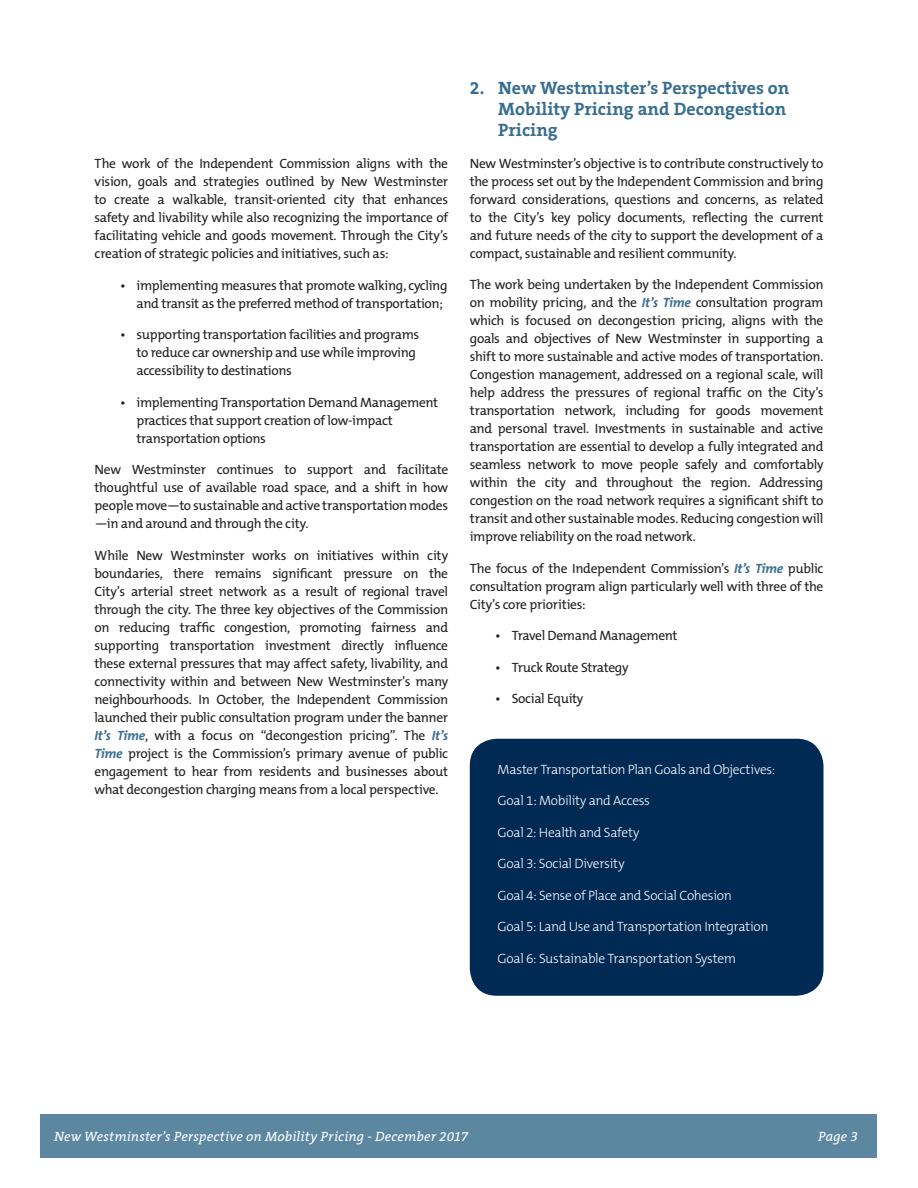
<style>
.page{position:relative;width:918px;height:1188px;background:#fff}
.page>*{position:absolute;margin:0;border:0;box-sizing:border-box;transform-origin:0 0}
.Heading{font:700 18px/21px "The Serif B7";color:#386e8f}
.Text{font:13.5px/18px "The Mix B5 Plain";letter-spacing:-.025em;color:#231f20;text-align:justify}
.Text-2{font:300 13.5px "The Mix B3";letter-spacing:-.025em;color:#fff}
.t1{font:italic 13.5px "The Serif B5 Plain";letter-spacing:.01em;color:#fff}
.s1{font-family:"The Mix B7";font-weight:700;font-style:italic;color:#386e8f}
</style>
<div class="page">
<div style="left:40px;top:1115px;width:838px;height:43px;background:#5c87a1"></div>
<div style="left:470px;top:739px;width:354px;height:257px;background:#002953;border-radius:27px"></div>
<p class="Text" style="left:94px;top:155px;width:355px">The work of the Independent Commission aligns with the vision, goals and strategies outlined by New Westminster to create a walkable, transit-oriented city that enhances safety and livability while also recognizing the importance of facilitating vehicle and goods movement. Through the City’s creation of strategic policies and initiatives, such as:</p>
<p class="Text" style="left:136px;top:277px;width:313px;text-indent:-16px">• implementing measures that promote walking, cycling and transit as the preferred method of transportation;</p>
<p class="Text" style="left:136px;top:326px;width:284px;text-align:left;text-indent:-16px">• supporting transportation facilities and programs to reduce car ownership and use while improving accessibility to destinations</p>
<p class="Text" style="left:136px;top:394px;width:303px;text-align:left;text-indent:-16px">• implementing Transportation Demand Management practices that support creation of low-impact transportation options</p>
<p class="Text" style="left:94px;top:461px;width:355px">New Westminster continues to support and facilitate thoughtful use of available road space, and a shift in how people move—to sustainable and active transportation modes —in and around and through the city.</p>
<p class="Text" style="left:94px;top:547px;width:355px">While New Westminster works on initiatives within city boundaries, there remains significant pressure on the City’s arterial street network as a result of regional travel through the city. The three key objectives of the Commission on reducing traffic congestion, promoting fairness and supporting transportation investment directly influence these external pressures that may affect safety, livability, and connectivity within and between New Westminster’s many neighbourhoods. In October, the Independent Commission launched their public consultation program under the banner <span class="s1">It’s Time</span>, with a focus on “decongestion pricing”. The <span class="s1">It’s Time</span> project is the Commission’s primary avenue of public engagement to hear from residents and businesses about what decongestion charging means from a local perspective.</p>
<p class="Heading" style="left:498px;top:78px;width:293px;text-indent:-28px">2. New Westminster’s Perspectives on<br>Mobility Pricing and Decongestion<br>Pricing</p>
<p class="Text" style="left:470px;top:155px;width:355px">New Westminster’s objective is to contribute constructively to the process set out by the Independent Commission and bring forward considerations, questions and concerns, as related to the City’s key policy documents, reflecting the current and future needs of the city to support the development of a compact, sustainable and resilient community.</p>
<p class="Text" style="left:470px;top:276px;width:355px">The work being undertaken by the Independent Commission on mobility pricing, and the <span class="s1">It’s Time</span> consultation program which is focused on decongestion pricing, aligns with the goals and objectives of New Westminster in supporting a shift to more sustainable and active modes of transportation.<br>Congestion management, addressed on a regional scale, will help address the pressures of regional traffic on the City’s transportation network, including for goods movement and personal travel. Investments in sustainable and active transportation are essential to develop a fully integrated and seamless network to move people safely and comfortably within the city and throughout the region. Addressing congestion on the road network requires a significant shift to transit and other sustainable modes. Reducing congestion will improve reliability on the road network.</p>
<p class="Text" style="left:470px;top:560px;width:355px">The focus of the Independent Commission’s <span class="s1">It’s Time</span> public consultation program align particularly well with three of the City’s core priorities:</p>
<p class="Text" style="left:495px;top:627px;width:184px">• Travel Demand Management</p>
<p class="Text" style="left:495px;top:659px;width:135px">• Truck Route Strategy</p>
<p class="Text" style="left:495px;top:690px;width:90px">• Social Equity</p>
<p class="Text-2" style="left:498px;top:762px;width:279px">Master Transportation Plan Goals and Objectives:</p>
<p class="Text-2" style="left:498px;top:793px;width:154px">Goal 1: Mobility and Access</p>
<p class="Text-2" style="left:498px;top:825px;width:143px">Goal 2: Health and Safety</p>
<p class="Text-2" style="left:498px;top:856px;width:129px">Goal 3: Social Diversity</p>
<p class="Text-2" style="left:498px;top:888px;width:236px">Goal 4: Sense of Place and Social Cohesion</p>
<p class="Text-2" style="left:498px;top:919px;width:272px">Goal 5: Land Use and Transportation Integration</p>
<p class="Text-2" style="left:498px;top:951px;width:240px">Goal 6: Sustainable Transportation System</p>
<p class="t1" style="left:54px;top:1129px;width:416px">New Westminster’s Perspective on Mobility Pricing - December 2017</p>
<p class="t1" style="left:818px;top:1129px;width:41px">Page 3</p>
</div>
